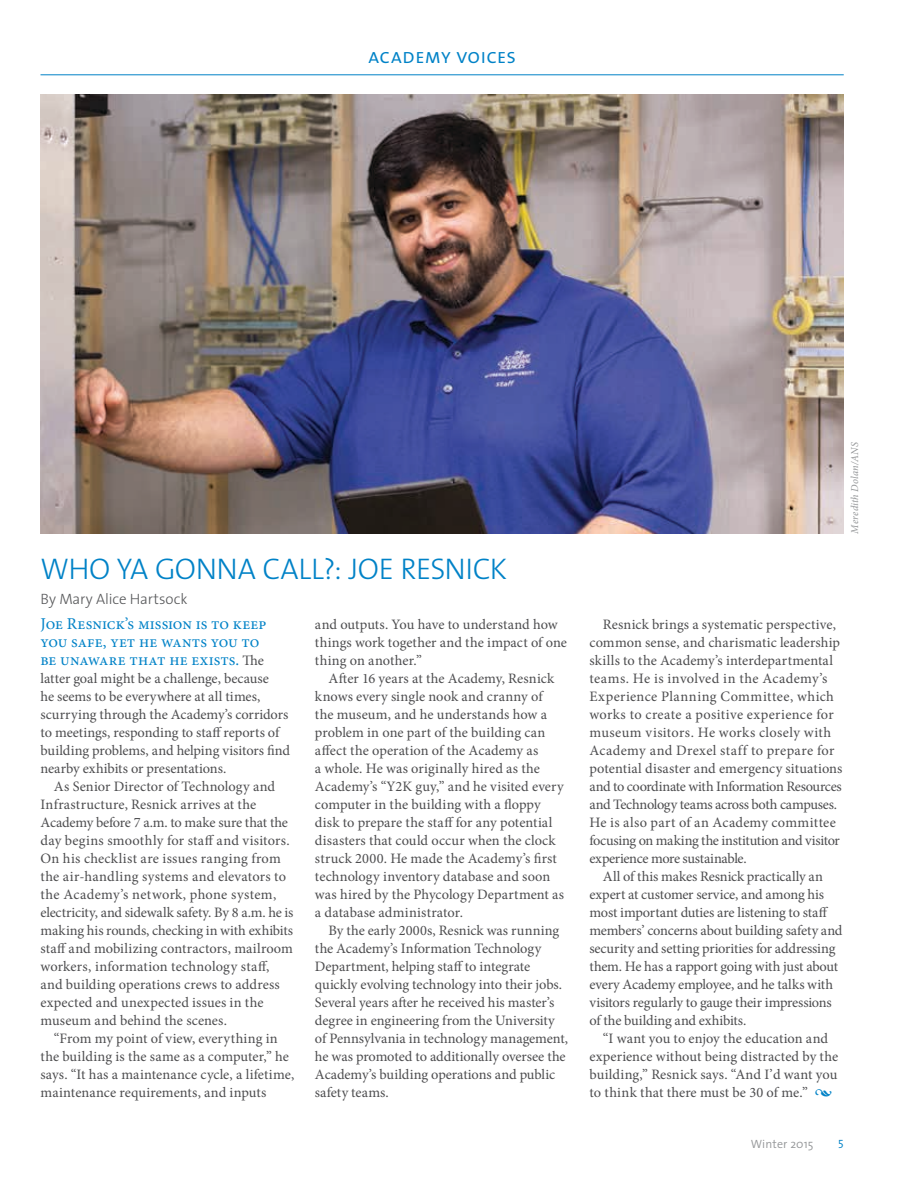
<style>
.page{position:relative;width:918px;height:1188px;background:#fff}
.page>*{position:absolute;margin:0;border:0;box-sizing:border-box;transform-origin:0 0}
.t1{font:30px "The Sans Light Caps";letter-spacing:-.015em;color:#0082c7}
.t2{font:21px "The Sans Semi Light Caps";letter-spacing:.005em;color:#0082c7}
.t3{font:16.5px/18px "Minion Pro";color:#0082c7}
.t4{font:300 15px "The Sans";letter-spacing:-.005em;color:#58595b}
.t5{font:14.4px/18px "Minion Pro";color:#4d4d4f}
.t6{font:300 12px "The Sans";letter-spacing:.01em;color:#949698}
.t7{font:12px "The Sans Semi Light Caps";color:#0082c7}
.t8{font:italic 10.5px "Minion Pro";color:#949698}
.s1{font-family:"The Sans";font-weight:300}
.s2{font-size:14.4px;color:#4d4d4f}
.s3{font-style:italic;font-size:16.5px;color:#0082c7}
</style>
<div class="page">
<hr style="left:40px;top:74px;width:804px;height:1px;background:#0082c7">
<img style="left:40px;top:94px;width:804px;height:440px">
<h2 class="t2" style="left:368px;top:39px;width:150px">academy voices</h2>
<h1 class="t1" style="left:40px;top:544px;width:468px">WHO YA GONNA CALL<span class="s1">?</span>: JOE RESNICK</h1>
<p class="t4" style="left:40px;top:587px;width:148px">By Mary Alice Hartsock</p>
<p class="t3" style="left:40px;top:615px;width:227px">Joe Resnick’s mission is to keep you safe, yet he wants you to be unaware that he exists. <span class="s2">The</span></p>
<p class="t5" style="left:41px;top:669px;width:251px">latter goal might be a challenge, because<br>he seems to be everywhere at all times, scurrying through the Academy’s corridors to meetings, responding to staff reports of building problems, and helping visitors find nearby exhibits or presentations.</p>
<p class="t5" style="left:41px;top:777px;width:255px;text-indent:13px">As Senior Director of Technology and Infrastructure, Resnick arrives at the Academy before 7 a.m. to make sure that the day begins smoothly for staff and visitors.<br>On his checklist are issues ranging from the air-handling systems and elevators to the Academy’s network, phone system, electricity, and sidewalk safety. By 8 a.m. he is making his rounds, checking in with exhibits staff and mobilizing contractors, mailroom workers, information technology staff, and building operations crews to address expected and unexpected issues in the museum and behind the scenes.</p>
<p class="t5" style="left:41px;top:1029px;width:255px;text-indent:13px">“From my point of view, everything in the building is the same as a computer,” he says. “It has a maintenance cycle, a lifetime, maintenance requirements, and inputs</p>
<p class="t5" style="left:315px;top:615px;width:254px">and outputs. You have to understand how things work together and the impact of one thing on another.”</p>
<p class="t5" style="left:315px;top:669px;width:251px;text-indent:13px">After 16 years at the Academy, Resnick knows every single nook and cranny of the museum, and he understands how a problem in one part of the building can affect the operation of the Academy as<br>a whole. He was originally hired as the Academy’s “Y2K guy,” and he visited every computer in the building with a floppy disk to prepare the staff for any potential disasters that could occur when the clock struck 2000. He made the Academy’s first technology inventory database and soon was hired by the Phycology Department as a database administrator.</p>
<p class="t5" style="left:315px;top:921px;width:255px;text-indent:13px">By the early 2000s, Resnick was running the Academy’s Information Technology Department, helping staff to integrate quickly evolving technology into their jobs.<br>Several years after he received his master’s degree in engineering from the University of Pennsylvania in technology management, he was promoted to additionally oversee the Academy’s building operations and public safety teams.</p>
<p class="t8" style="left:848px;top:534px;width:93px;rotate:-90deg">Meredith Dolan/ANS</p>
<p class="t5" style="left:590px;top:615px;width:255px;text-indent:13px">Resnick brings a systematic perspective, common sense, and charismatic leadership skills to the Academy’s interdepartmental teams. He is involved in the Academy’s Experience Planning Committee, which works to create a positive experience for museum visitors. He works closely with Academy and Drexel staff to prepare for potential disaster and emergency situations and to coordinate with Information Resources and Technology teams across both campuses.<br>He is also part of an Academy committee focusing on making the institution and visitor experience more sustainable.</p>
<p class="t5" style="left:590px;top:867px;width:255px;text-indent:13px">All of this makes Resnick practically an expert at customer service, and among his most important duties are listening to staff members’ concerns about building safety and security and setting priorities for addressing them. He has a rapport going with just about every Academy employee, and he talks with visitors regularly to gauge their impressions of the building and exhibits.</p>
<p class="t5" style="left:590px;top:1029px;width:250px;text-align:center">“I want you to enjoy the education and experience without being distracted by the building,” Resnick says. “And I’d want you to think that there must be 30 of me.” <span class="s3">•</span></p>
<p class="t6" style="left:751px;top:1134px;width:64px">Winter 2015</p>
<p class="t7" style="left:838px;top:1134px;width:7px">5</p>
</div>
